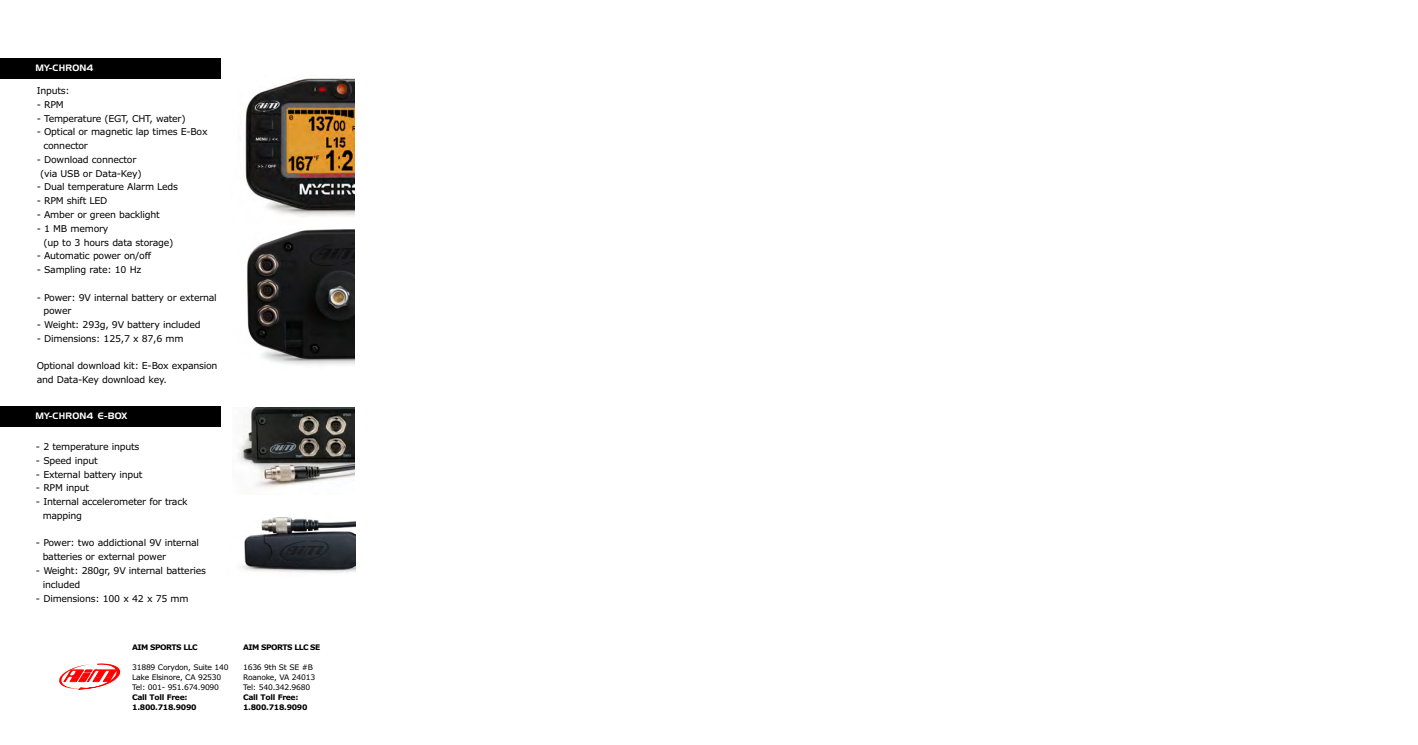
<style>
.page{position:relative;width:1418px;height:745px;background:#fff}
.page>*{position:absolute;margin:0;border:0;box-sizing:border-box;transform-origin:0 0}
.t1{font:9.38px/13.8px "Verdana";letter-spacing:-.025em;color:#000}
.t2{font:9px "Handel Gothic BT";letter-spacing:.025em;color:#fff}
.t3{font:7.62px/10px "Verdana";letter-spacing:-.03em;color:#000}
.t4{font:700 7.62px/10px "Verdana";letter-spacing:-.035em;color:#000}
.t5{font:700 7.62px "Verdana";letter-spacing:-.07em;color:#000}
</style>
<div class="page">
<svg style="left:59px;top:663px;width:62px;height:26px"></svg>
<img style="left:238px;top:407px;width:117px;height:81px">
<img style="left:245px;top:78px;width:109px;height:138px">
<img style="left:247px;top:229px;width:108px;height:136px">
<div style="left:0;top:58px;width:220px;height:21px;background:#000"></div>
<div style="left:0;top:406px;width:220px;height:20px;background:#000"></div>
<img style="left:241px;top:517px;width:114px;height:56px">
<p class="t2" style="left:35px;top:64px;width:60px">MY-CHRON4</p>
<p class="t1" style="left:37px;top:84px;width:35px">Inputs:</p>
<p class="t1" style="left:37px;top:98px;width:29px">- RPM</p>
<p class="t1" style="left:37px;top:111px;width:150px">- Temperature (EGT, CHT, water)</p>
<p class="t1" style="left:43px;top:125px;width:165px;text-indent:-7px">- Optical or magnetic lap times E-Box connector</p>
<p class="t1" style="left:37px;top:153px;width:106px;text-align:center">- Download connector (via USB or Data-Key)</p>
<p class="t1" style="left:37px;top:180px;width:143px">- Dual temperature Alarm Leds</p>
<p class="t1" style="left:37px;top:194px;width:72px">- RPM shift LED</p>
<p class="t1" style="left:37px;top:208px;width:125px">- Amber or green backlight</p>
<p class="t1" style="left:43px;top:221px;width:131px;text-indent:-7px">- 1 MB memory<br>(up to 3 hours data storage)</p>
<p class="t1" style="left:37px;top:249px;width:116px">- Automatic power on/off</p>
<p class="t1" style="left:37px;top:263px;width:106px">- Sampling rate: 10 Hz</p>
<p class="t1" style="left:43px;top:290px;width:175px;text-indent:-7px">- Power: 9V internal battery or external power</p>
<p class="t1" style="left:37px;top:318px;width:165px">- Weight: 293g, 9V battery included</p>
<p class="t1" style="left:37px;top:331px;width:148px">- Dimensions: 125,7 x 87,6 mm</p>
<p class="t1" style="left:37px;top:359px;width:182px">Optional download kit: E-Box expansion and Data-Key download key.</p>
<p class="t2" style="left:35px;top:412px;width:94px">MY-CHRON4 E-BOX</p>
<p class="t1" style="left:36px;top:439px;width:105px">- 2 temperature inputs</p>
<p class="t1" style="left:36px;top:453px;width:63px">- Speed input</p>
<p class="t1" style="left:36px;top:467px;width:108px">- External battery input</p>
<p class="t1" style="left:36px;top:481px;width:55px">- RPM input</p>
<p class="t1" style="left:43px;top:494px;width:146px;text-indent:-7px">- Internal accelerometer for track mapping</p>
<p class="t1" style="left:43px;top:536px;width:158px;text-indent:-7px">- Power: two addictional 9V internal batteries or external power</p>
<p class="t1" style="left:43px;top:563px;width:165px;text-indent:-7px">- Weight: 280gr, 9V internal batteries included</p>
<p class="t1" style="left:36px;top:591px;width:154px">- Dimensions: 100 x 42 x 75 mm</p>
<p class="t5" style="left:132px;top:642px;width:67px">AIM SPORTS LLC</p>
<p class="t3" style="left:132px;top:662px;width:98px">31889 Corydon, Suite 140<br>Lake Elsinore, CA 92530<br>Tel: 001- 951.674.9090</p>
<p class="t4" style="left:132px;top:692px;width:66px">Call Toll Free:<br>1.800.718.9090</p>
<p class="t5" style="left:243px;top:642px;width:79px">AIM SPORTS LLC SE</p>
<p class="t3" style="left:243px;top:662px;width:74px">1636 9th St SE #B<br>Roanoke, VA 24013<br>Tel: 540.342.9680</p>
<p class="t4" style="left:243px;top:692px;width:66px">Call Toll Free:<br>1.800.718.9090</p>
</div>
